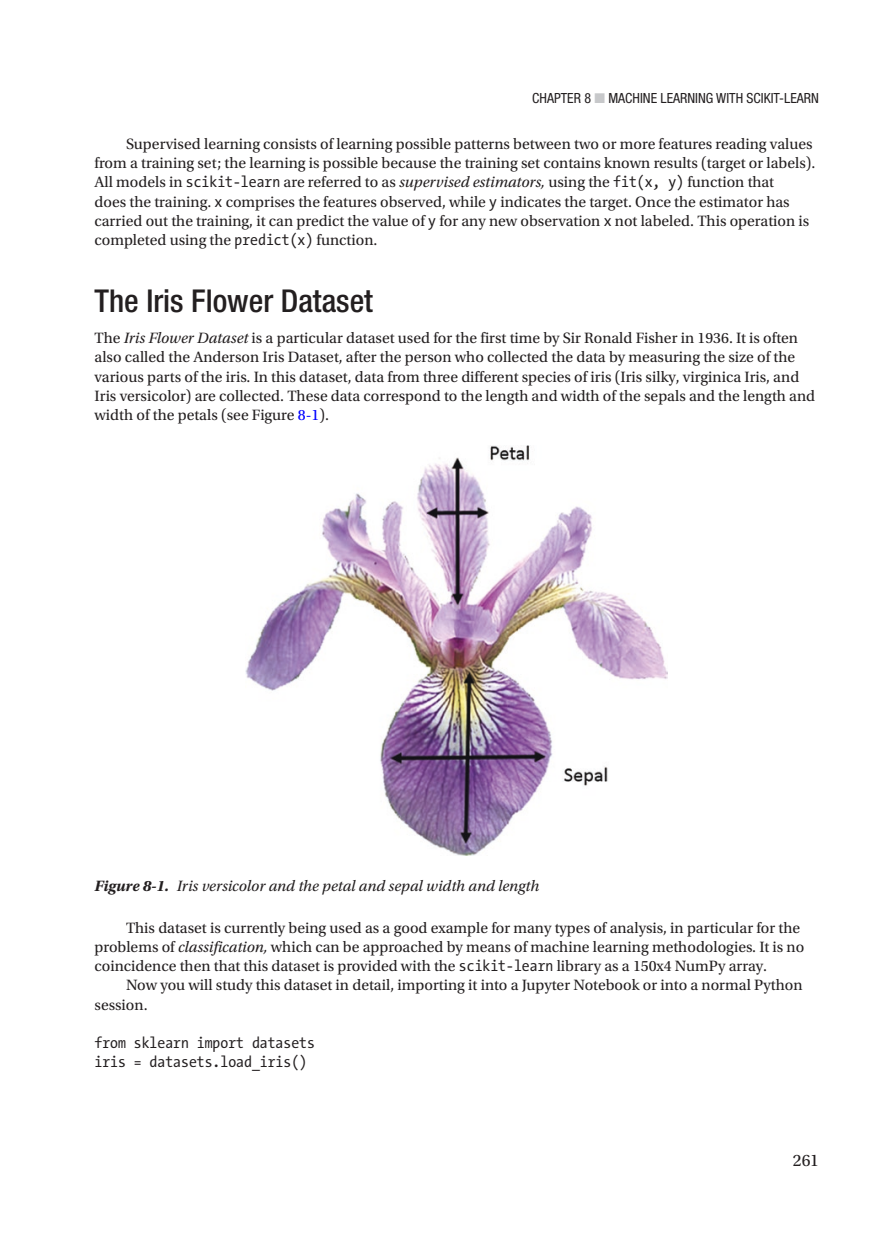
<style>
.page{position:relative;width:882px;height:1260px;background:#fff}
.page>*{position:absolute;margin:0;border:0;box-sizing:border-box;transform-origin:0 0}
._1_hd{font:500 condensed 31.5px "Helvetica Neue LT Std";color:#231f20}
.t1{font:17.5px "Utopia Std";color:#231f20}
.Text{font:15.75px/19.2px "Utopia Std";color:#231f20}
.Text_flush{font:15.75px/19.2px "Utopia Std";color:#231f20}
.t2{font:italic 15.75px "Utopia Std";color:#231f20}
.Code_Start{font:15.75px "The Sans Mono Con Normal";color:#231f20}
.Code_End{font:15.75px "The Sans Mono Con Normal";color:#231f20}
.t3{font:condensed 14px "Helvetica Neue LT Std";color:#231f20}
.s1{color:#c7c8ca}
.s2{font-family:"The Sans Mono Con Normal"}
.s3{font-style:italic}
.s4{color:#00f}
.s5{font-weight:700}
</style>
<div class="page">
<img style="left:246px;top:446px;width:422px;height:410px">
<p class="t3" style="left:532px;top:90px;width:288px">CHAPTER 8 <span class="s1">■</span> MACHINE LEARNING WITH SCIKIT-LEARN</p>
<p class="Text" style="left:94px;top:134px;width:722px;text-indent:32px">Supervised learning consists of learning possible patterns between two or more features reading values from a training set; the learning is possible because the training set contains known results (target or labels).<br>All models in <span class="s2">scikit-learn</span> are referred to as <span class="s3">supervised estimators,</span> using the <span class="s2">fit(x, y)</span> function that<br>does the training. <span class="s2">x</span> comprises the features observed, while <span class="s2">y</span> indicates the target. Once the estimator has carried out the training, it can predict the value of <span class="s2">y</span> for any new observation <span class="s2">x</span> not labeled. This operation is completed using the <span class="s2">predict(x)</span> function.</p>
<h2 class="_1_hd" style="left:94px;top:282px;width:280px">The Iris Flower Dataset</h2>
<p class="Text_flush" style="left:94px;top:329px;width:722px">The <span class="s3">Iris Flower Dataset</span> is a particular dataset used for the first time by Sir Ronald Fisher in 1936. It is often also called the Anderson Iris Dataset, after the person who collected the data by measuring the size of the various parts of the iris. In this dataset, data from three different species of iris (Iris silky, virginica Iris, and Iris versicolor) are collected. These data correspond to the length and width of the sepals and the length and width of the petals (see Figure <span class="s4">8-1</span>).</p>
<p class="t2" style="left:94px;top:877px;width:446px"><span class="s5">Figure 8-1.</span> Iris versicolor and the petal and sepal width and length</p>
<p class="Text" style="left:94px;top:918px;width:711px;text-indent:32px">This dataset is currently being used as a good example for many types of analysis, in particular for the problems of <span class="s3">classification,</span> which can be approached by means of machine learning methodologies. It is no coincidence then that this dataset is provided with the <span class="s2">scikit-learn</span> library as a 150x4 NumPy array.</p>
<p class="Text" style="left:94px;top:976px;width:710px;text-indent:32px">Now you will study this dataset in detail, importing it into a Jupyter Notebook or into a normal Python session.</p>
<p class="Code_Start" style="left:94px;top:1035px;width:222px">from sklearn import datasets</p>
<p class="Code_End" style="left:94px;top:1054px;width:214px">iris = datasets.load_iris()</p>
<p class="t1" style="left:793px;top:1150px;width:28px">261</p>
</div>
